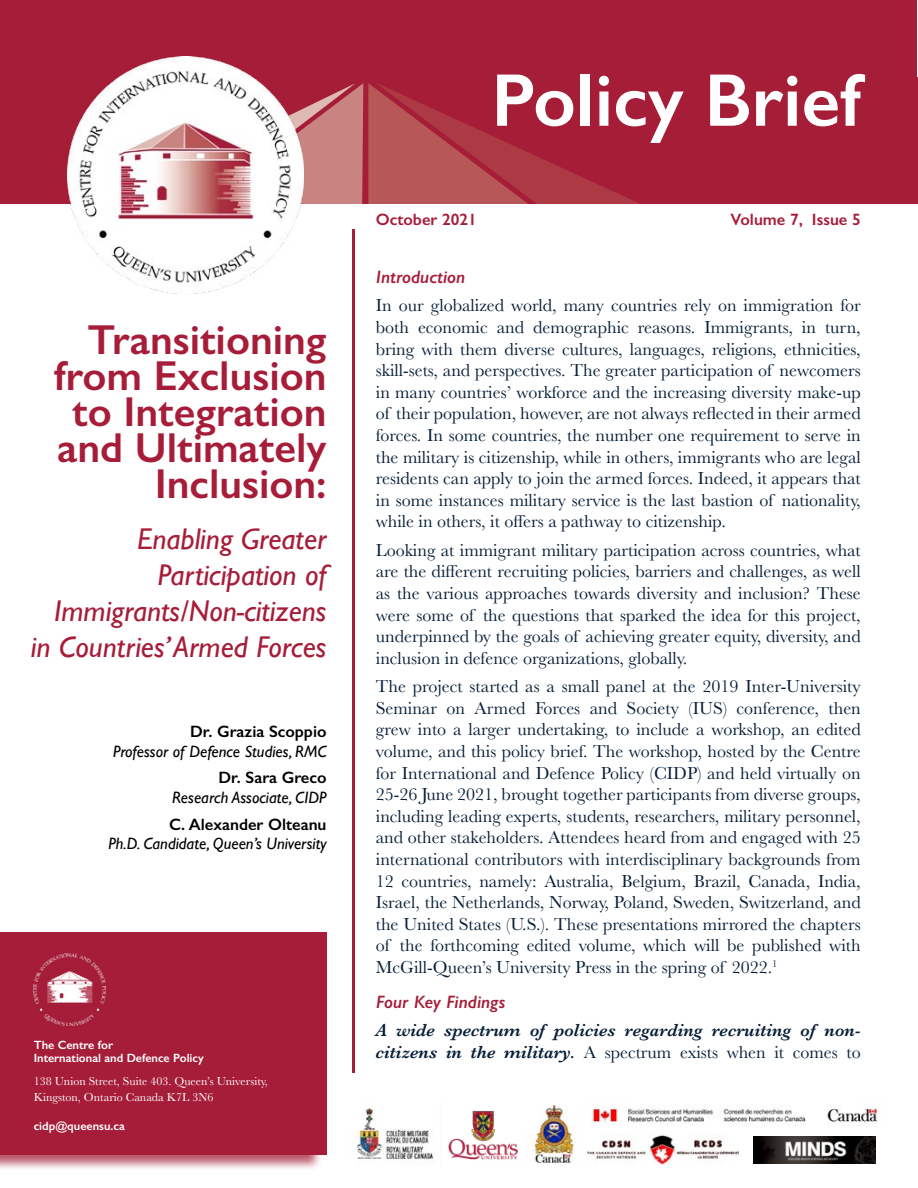
<style>
.page{position:relative;width:918px;height:1188px;background:#fff}
.page>*{position:absolute;margin:0;border:0;box-sizing:border-box;transform-origin:0 0}
.t1{font:600 75px "Gill Sans";color:#fff}
.t2{font:600 42px/36px "Gill Sans";color:#a71d39;text-align:right}
.t3{font:italic 30px/36px "Gill Sans";color:#a71d39;text-align:right}
.t4{font:18px/21.6px "Baskerville";color:#061e37;text-align:justify}
.t5{font:italic 600 18px/21.6px "Baskerville";color:#061e37}
.t6{font:italic 600 18px "Gill Sans";color:#a41d37}
.t7{font:italic 600 18px "Gill Sans";color:#a71d39}
.t8{font:italic 16.5px "Gill Sans";color:#000}
.t9{font:600 16.5px "Gill Sans";color:#000}
.t10{font:600 16.5px "Gill Sans";color:#a71d3a}
.t11{font:600 16.5px "Gill Sans";color:#a71d39}
.t12{font:12px/15.8px "Baskerville";color:#fff}
.t13{font:600 12px/12.8px "Gill Sans";color:#fff}
.s1{font-weight:400;font-style:normal}
</style>
<div class="page">
<div style="left:0;top:931px;width:323px;height:240px;background:#a41d37;opacity:.75"></div>
<div style="left:0;top:932px;width:327px;height:223px;background:#a61d39"></div>
<hr style="left:352px;top:230px;width:2px;height:843px;background:#a71e39">
<div style="left:1px;top:0;width:916px;height:84px;background:#a61d39"></div>
<div style="left:0;top:78px;width:918px;height:126px;background:#a61d38"></div>
<svg style="left:303px;top:83px;width:337px;height:121px"></svg>
<img style="left:68px;top:57px;width:235px;height:237px">
<img style="left:34px;top:953px;width:72px;height:72px">
<img style="left:753px;top:1137px;width:123px;height:27px">
<img style="left:533px;top:1106px;width:41px;height:56px">
<img style="left:448px;top:1110px;width:70px;height:50px">
<img style="left:357px;top:1108px;width:76px;height:51px">
<img style="left:588px;top:1135px;width:150px;height:30px">
<img style="left:592px;top:1106px;width:286px;height:19px">
<h2 class="t2" style="left:54px;top:322px;width:274px">Transitioning from Exclusion to Integration and Ultimately<br>Inclusion:</h2>
<h3 class="t3" style="left:31px;top:521px;width:297px">Enabling Greater<br>Participation of<br>Immigrants/Non-citizens in Countries’ Armed Forces</h3>
<p class="t9" style="left:190px;top:721px;width:138px">Dr. Grazia Scoppio</p>
<p class="t8" style="left:113px;top:742px;width:215px">Professor of Defence Studies, RMC</p>
<p class="t9" style="left:218px;top:768px;width:110px">Dr. Sara Greco</p>
<p class="t8" style="left:172px;top:788px;width:156px">Research Associate, CIDP</p>
<p class="t9" style="left:169px;top:814px;width:159px">C. Alexander Olteanu</p>
<p class="t8" style="left:108px;top:834px;width:220px">Ph.D. Candidate, Queen’s University</p>
<p class="t13" style="left:34px;top:1038px;width:172px">The Centre for<br>International and Defence Policy</p>
<p class="t12" style="left:34px;top:1073px;width:236px">138 Union Street, Suite 403. Queen’s University,<br>Kingston, Ontario Canada K7L 3N6</p>
<p class="t13" style="left:34px;top:1119px;width:93px">cidp@queensu.ca</p>
<h1 class="t1" style="left:492px;top:55px;width:371px">Policy Brief</h1>
<p class="t11" style="left:376px;top:210px;width:103px">October 2021</p>
<p class="t10" style="left:730px;top:210px;width:132px">Volume 7, Issue 5</p>
<p class="t7" style="left:376px;top:266px;width:91px">Introduction</p>
<p class="t4" style="left:376px;top:295px;width:486px">In our globalized world, many countries rely on immigration for both economic and demographic reasons. Immigrants, in turn, bring with them diverse cultures, languages, religions, ethnicities, skill-sets, and perspectives. The greater participation of newcomers in many countries’ workforce and the increasing diversity make-up of their population, however, are not always reflected in their armed forces. In some countries, the number one requirement to serve in the military is citizenship, while in others, immigrants who are legal residents can apply to join the armed forces. Indeed, it appears that in some instances military service is the last bastion of nationality, while in others, it offers a pathway to citizenship.</p>
<p class="t4" style="left:376px;top:539px;width:486px">Looking at immigrant military participation across countries, what are the different recruiting policies, barriers and challenges, as well as the various approaches towards diversity and inclusion? These were some of the questions that sparked the idea for this project, underpinned by the goals of achieving greater equity, diversity, and inclusion in defence organizations, globally.</p>
<p class="t4" style="left:376px;top:676px;width:486px">The project started as a small panel at the 2019 Inter-University Seminar on Armed Forces and Society (IUS) conference, then grew into a larger undertaking, to include a workshop, an edited volume, and this policy brief. The workshop, hosted by the Centre for International and Defence Policy (CIDP) and held virtually on 25-26 June 2021, brought together participants from diverse groups, including leading experts, students, researchers, military personnel, and other stakeholders. Attendees heard from and engaged with 25 international contributors with interdisciplinary backgrounds from 12 countries, namely: Australia, Belgium, Brazil, Canada, India, Israel, the Netherlands, Norway, Poland, Sweden, Switzerland, and the United States (U.S.). These presentations mirrored the chapters of the forthcoming edited volume, which will be published with McGill-Queen’s University Press in the spring of 2022.<sup>1</sup></p>
<p class="t6" style="left:376px;top:991px;width:131px">Four Key Findings</p>
<p class="t5" style="left:376px;top:1020px;width:486px">A wide spectrum of policies regarding recruiting of non&shy;citizens in the military. <span class="s1">A spectrum exists when it comes to</span></p>
</div>
